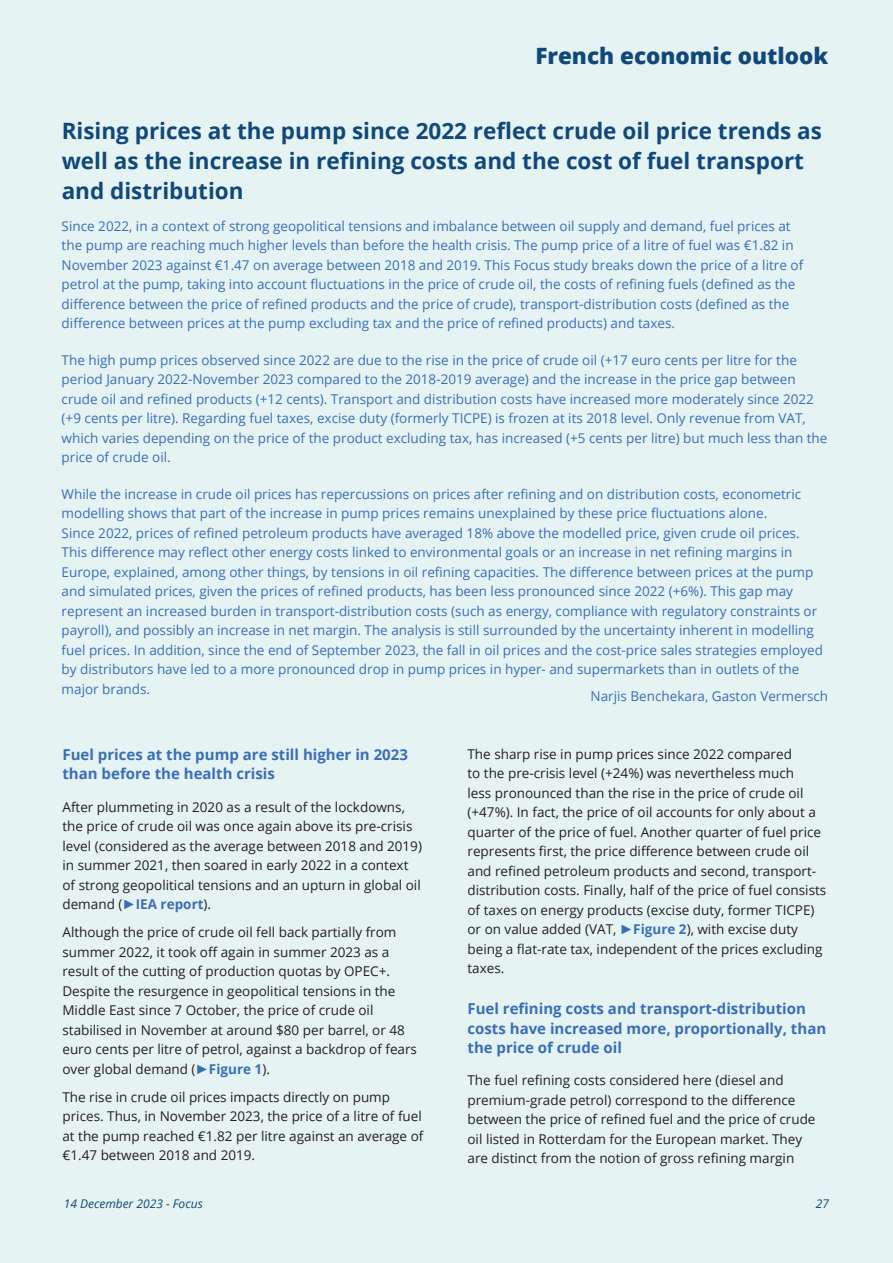
<style>
.page{position:relative;width:893px;height:1263px;background:#e6f3f3}
.page>*{position:absolute;margin:0;border:0;box-sizing:border-box;transform-origin:0 0}
.t1{font:700 22.5px/30px "Open Sans";color:#11487b}
.t2{font:800 22.5px "Open Sans";color:#11487b}
.t3{font:700 15px/19.5px "Open Sans";color:#396eb7}
.t4{font:13.5px/19.5px "Open Sans";color:#396eb7}
.t5{font:13.5px/19.5px "Open Sans";color:#231f20}
.t6{font:italic 12px "Open Sans";color:#11487b}
.s1{font-family:"Arial";font-weight:700;color:#396eb7}
.s2{font-weight:700;color:#396eb7}
</style>
<div class="page">
<h1 class="t2" style="left:535px;top:39px;width:294px">French economic outlook</h1>
<h1 class="t1" style="left:62px;top:115px;width:762px">Rising prices at the pump since 2022 reflect crude oil price trends as well as the increase in refining costs and the cost of fuel transport and distribution</h1>
<p class="t4" style="left:62px;top:216px;width:743px">Since 2022, in a context of strong geopolitical tensions and imbalance between oil supply and demand, fuel prices at the pump are reaching much higher levels than before the health crisis. The pump price of a litre of fuel was €1.82 in November 2023 against €1.47 on average between 2018 and 2019. This Focus study breaks down the price of a litre of petrol at the pump, taking into account fluctuations in the price of crude oil, the costs of refining fuels (defined as the difference between the price of refined products and the price of crude), transport-distribution costs (defined as the difference between prices at the pump excluding tax and the price of refined products) and taxes.</p>
<p class="t4" style="left:62px;top:350px;width:767px">The high pump prices observed since 2022 are due to the rise in the price of crude oil (+17 euro cents per litre for the period January 2022-November 2023 compared to the 2018-2019 average) and the increase in the price gap between crude oil and refined products (+12 cents). Transport and distribution costs have increased more moderately since 2022 (+9 cents per litre). Regarding fuel taxes, excise duty (formerly TICPE) is frozen at its 2018 level. Only revenue from VAT, which varies depending on the price of the product excluding tax, has increased (+5 cents per litre) but much less than the price of crude oil.</p>
<p class="t4" style="left:62px;top:484px;width:763px">While the increase in crude oil prices has repercussions on prices after refining and on distribution costs, econometric modelling shows that part of the increase in pump prices remains unexplained by these price fluctuations alone.<br>Since 2022, prices of refined petroleum products have averaged 18% above the modelled price, given crude oil prices.<br>This difference may reflect other energy costs linked to environmental goals or an increase in net refining margins in Europe, explained, among other things, by tensions in oil refining capacities. The difference between prices at the pump and simulated prices, given the prices of refined products, has been less pronounced since 2022 (+6%). This gap may represent an increased burden in transport-distribution costs (such as energy, compliance with regulatory constraints or payroll), and possibly an increase in net margin. The analysis is still surrounded by the uncertainty inherent in modelling fuel prices. In addition, since the end of September 2023, the fall in oil prices and the cost-price sales strategies employed by distributors have led to a more pronounced drop in pump prices in hyper- and supermarkets than in outlets of the major brands.</p>
<p class="t4" style="left:590px;top:686px;width:239px">Narjis Benchekara, Gaston Vermersch</p>
<p class="t3" style="left:62px;top:744px;width:347px">Fuel prices at the pump are still higher in 2023 than before the health crisis</p>
<p class="t5" style="left:62px;top:797px;width:361px">After plummeting in 2020 as a result of the lockdowns, the price of crude oil was once again above its pre-crisis level (considered as the average between 2018 and 2019) in summer 2021, then soared in early 2022 in a context of strong geopolitical tensions and an upturn in global oil demand (<span class="s1">►</span><span class="s2">IEA report</span>).</p>
<p class="t5" style="left:62px;top:922px;width:356px">Although the price of crude oil fell back partially from summer 2022, it took off again in summer 2023 as a result of the cutting of production quotas by OPEC+.<br>Despite the resurgence in geopolitical tensions in the Middle East since 7 October, the price of crude oil stabilised in November at around $80 per barrel, or 48 euro cents per litre of petrol, against a backdrop of fears over global demand (<span class="s1">►</span><span class="s2">Figure 1</span>).</p>
<p class="t5" style="left:62px;top:1087px;width:362px">The rise in crude oil prices impacts directly on pump prices. Thus, in November 2023, the price of a litre of fuel at the pump reached €1.82 per litre against an average of €1.47 between 2018 and 2019.</p>
<p class="t5" style="left:467px;top:744px;width:360px">The sharp rise in pump prices since 2022 compared<br>to the pre-crisis level (+24%) was nevertheless much<br>less pronounced than the rise in the price of crude oil (+47%). In fact, the price of oil accounts for only about a quarter of the price of fuel. Another quarter of fuel price represents first, the price difference between crude oil and refined petroleum products and second, transport&shy;distribution costs. Finally, half of the price of fuel consists of taxes on energy products (excise duty, former TICPE) or on value added (VAT, <span class="s1">►</span><span class="s2">Figure 2</span>), with excise duty being a flat-rate tax, independent of the prices excluding taxes.</p>
<p class="t3" style="left:467px;top:998px;width:360px">Fuel refining costs and transport-distribution costs have increased more, proportionally, than the price of crude oil</p>
<p class="t5" style="left:467px;top:1070px;width:349px">The fuel refining costs considered here (diesel and premium-grade petrol) correspond to the difference between the price of refined fuel and the price of crude oil listed in Rotterdam for the European market. They are distinct from the notion of gross refining margin</p>
<p class="t6" style="left:64px;top:1196px;width:141px">14 December 2023 - Focus</p>
<p class="t6" style="left:816px;top:1196px;width:15px">27</p>
</div>
